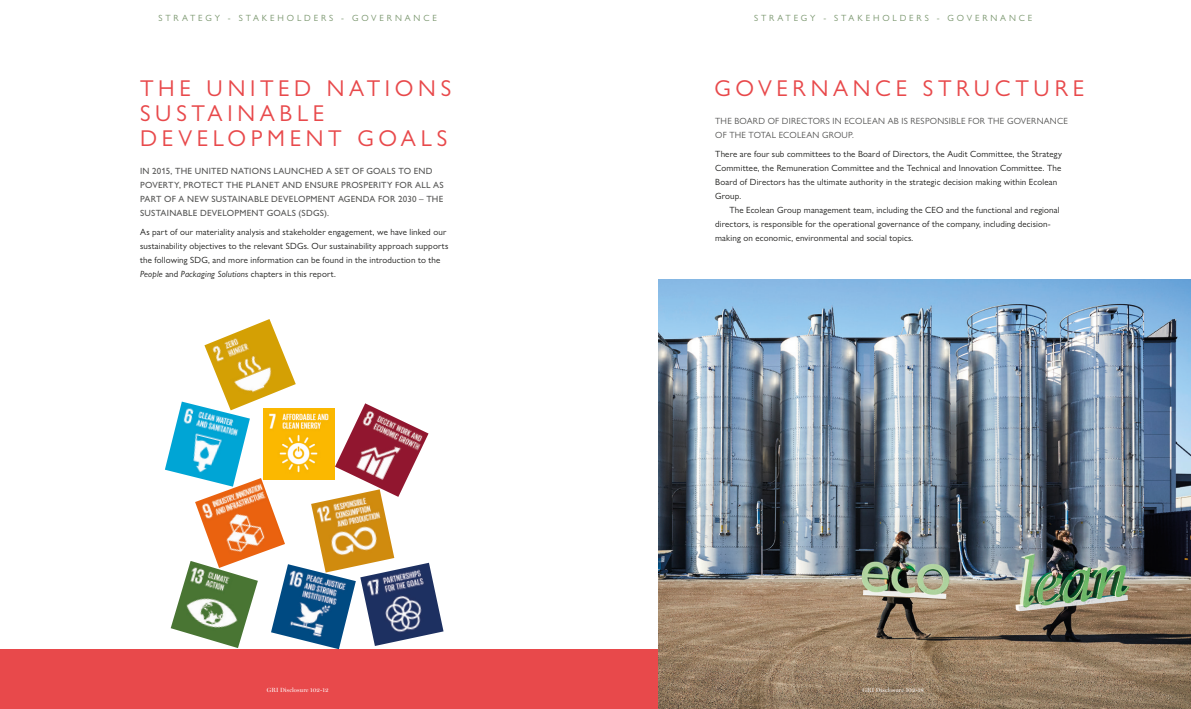
<style>
.page{position:relative;width:1191px;height:709px;background:#fff}
.page>*{position:absolute;margin:0;border:0;box-sizing:border-box;transform-origin:0 0}
.t1{font:23px/25px "Gill Sans Nova";letter-spacing:.205em;color:#e8494b}
.t2{font:9px/14px "Gill Sans Nova";letter-spacing:.015em;color:#1d1d1b}
.t3{font:500 9px/14px "Gill Sans Nova";letter-spacing:.025em;color:#575756}
.t4{font:9px/14px "Gill Sans Nova";letter-spacing:.025em;color:#575756}
.t5{font:9px "Gill Sans Nova";letter-spacing:.315em;color:#7b976f}
.t6{font:6px "Miller Display";letter-spacing:.025em;color:#fff}
.s1{font-style:italic}
</style>
<div class="page">
<div style="left:0;top:649px;width:1191px;height:60px;background:#e8494b"></div>
<img style="left:204px;top:319px;width:92px;height:84px">
<img style="left:165px;top:401px;width:85px;height:77px">
<img style="left:263px;top:408px;width:71px;height:71px">
<img style="left:335px;top:403px;width:93px;height:94px">
<img style="left:195px;top:478px;width:90px;height:83px">
<img style="left:311px;top:489px;width:83px;height:77px">
<img style="left:171px;top:561px;width:87px;height:87px">
<img style="left:271px;top:564px;width:85px;height:85px">
<img style="left:360px;top:563px;width:83px;height:83px">
<img style="left:658px;top:279px;width:533px;height:430px">
<p class="t5" style="left:158px;top:13px;width:280px">STRATEGY - STAKEHOLDERS - GOVERNANCE</p>
<p class="t5" style="left:754px;top:13px;width:280px">STRATEGY - STAKEHOLDERS - GOVERNANCE</p>
<p class="t1" style="left:140px;top:76px;width:313px">THE UNITED NATIONS<br>SUSTAINABLE</p>
<p class="t1" style="left:140px;top:126px;width:309px">DEVELOPMENT GOALS</p>
<p class="t3" style="left:140px;top:164px;width:305px">IN 2015, THE UNITED NATIONS LAUNCHED A SET OF GOALS TO END POVERTY, PROTECT THE PLANET AND ENSURE PROSPERITY FOR ALL AS PART OF A NEW SUSTAINABLE DEVELOPMENT AGENDA FOR 2030 – THE SUSTAINABLE DEVELOPMENT GOALS (SDGS).</p>
<p class="t2" style="left:140px;top:225px;width:310px">As part of our materiality analysis and stakeholder engagement, we have linked our sustainability objectives to the relevant SDGs. Our sustainability approach supports the following SDG, and more information can be found in the introduction to the <span class="s1">People</span> and <span class="s1">Packaging Solutions</span> chapters in this report.</p>
<p class="t6" style="left:267px;top:686px;width:63px">GRI Disclosure 102-12</p>
<p class="t1" style="left:714px;top:76px;width:371px">GOVERNANCE STRUCTURE</p>
<p class="t4" style="left:715px;top:114px;width:354px">THE BOARD OF DIRECTORS IN ECOLEAN AB IS RESPONSIBLE FOR THE GOVERNANCE<br>OF THE TOTAL ECOLEAN GROUP.</p>
<p class="t2" style="left:715px;top:147px;width:348px">There are four sub committees to the Board of Directors, the Audit Committee, the Strategy Committee, the Remuneration Committee and the Technical and Innovation Committee. The Board of Directors has the ultimate authority in the strategic decision making within Ecolean Group.</p>
<p class="t2" style="left:715px;top:203px;width:346px;text-indent:14px">The Ecolean Group management team, including the CEO and the functional and regional directors, is responsible for the operational governance of the company, including decision&shy;making on economic, environmental and social topics.</p>
<p class="t6" style="left:862px;top:686px;width:63px">GRI Disclosure 102-18</p>
</div>
